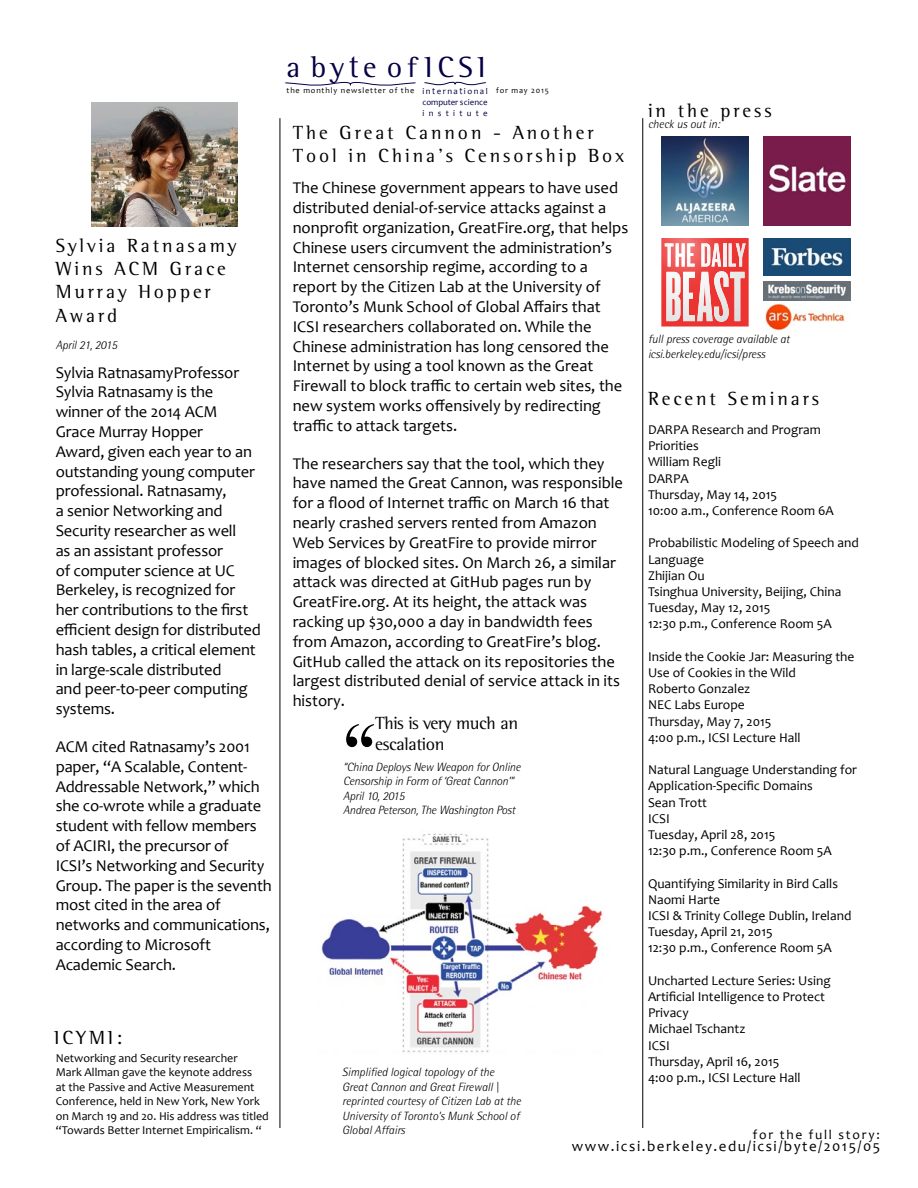
<style>
.page{position:relative;width:918px;height:1188px;background:#fff}
.page>*{position:absolute;margin:0;border:0;box-sizing:border-box;transform-origin:0 0}
.t1{font:90px "Bask Old Face";color:#000}
.t2{font:30px "Rotis Semi Serif";letter-spacing:.15em;color:#050046}
.t3{font:19.5px/23.4px "Rotis Semi Serif";letter-spacing:.15em;color:#000}
.t4{font:18px/21.6px "Rotis Semi Serif";letter-spacing:-.02em;color:#000}
.body{font:16.5px/19.8px "Candara";color:#000}
.header2{font:15px "Candara";letter-spacing:.1em;color:#000}
.Paragraph_Style_1{font:13.5px/16.2px "Candara";color:#000}
.header2-2{font:13.5px "Candara";letter-spacing:.13em;color:#000}
.body-2{font:italic 300 12px/14.4px "Rotis Semi Sans";color:#000}
.body-3{font:12px/14.4px "Candara";color:#000}
.t5{font:8.85px/11.4px "Candara";letter-spacing:.005em;color:#050046}
.t6{font:8.25px "Candara";letter-spacing:.1em;color:#000}
.s1{font-size:33.9px}
.s2{font-size:29.1px}
.s3{font-size:8.85px;color:#050046}
.s4{font-size:9.75px;color:#050046}
</style>
<div class="page">
<svg style="left:285px;top:81px;width:131px;height:5px"></svg>
<svg style="left:424px;top:81px;width:62px;height:5px"></svg>
<img style="left:763px;top:282px;width:88px;height:48px">
<img style="left:661px;top:137px;width:88px;height:88px">
<img style="left:763px;top:137px;width:88px;height:88px">
<img style="left:661px;top:238px;width:88px;height:89px">
<img style="left:666px;top:272px;width:14px;height:49px">
<img style="left:683px;top:272px;width:12px;height:49px">
<img style="left:697px;top:271px;width:48px;height:51px">
<img style="left:665px;top:243px;width:8px;height:24px">
<img style="left:676px;top:243px;width:9px;height:24px">
<img style="left:687px;top:243px;width:8px;height:24px">
<img style="left:701px;top:243px;width:9px;height:24px">
<img style="left:712px;top:243px;width:9px;height:24px">
<img style="left:723px;top:243px;width:3px;height:24px">
<img style="left:729px;top:243px;width:17px;height:24px">
<img style="left:763px;top:238px;width:88px;height:38px">
<img style="left:91px;top:103px;width:146px;height:123px">
<hr style="left:280px;top:118px;width:1px;height:1010px;background:#000">
<hr style="left:642px;top:118px;width:1px;height:1010px;background:#000">
<img style="left:321px;top:833px;width:282px;height:220px">
<p class="t3" style="left:56px;top:233px;width:182px">Sylvia Ratnasamy<br>Wins ACM Grace<br>Murray Hopper<br>Award</p>
<p class="body-2" style="left:56px;top:337px;width:63px">April 21, 2015</p>
<p class="body" style="left:56px;top:362px;width:207px">Sylvia RatnasamyProfessor<br>Sylvia Ratnasamy is the winner of the 2014 ACM<br>Grace Murray Hopper<br>Award, given each year to an outstanding young computer professional. Ratnasamy,<br>a senior Networking and<br>Security researcher as well<br>as an assistant professor<br>of computer science at UC<br>Berkeley, is recognized for her contributions to the first efficient design for distributed hash tables, a critical element in large-scale distributed<br>and peer-to-peer computing systems.</p>
<p class="body" style="left:56px;top:737px;width:218px">ACM cited Ratnasamy’s 2001 paper, “A Scalable, Content-<br>Addressable Network,” which she co-wrote while a graduate student with fellow members of ACIRI, the precursor of<br>ICSI’s Networking and Security<br>Group. The paper is the seventh most cited in the area of networks and communications, according to Microsoft<br>Academic Search.</p>
<p class="t3" style="left:54px;top:1025px;width:70px">ICYMI:</p>
<p class="body-3" style="left:56px;top:1051px;width:215px">Networking and Security researcher<br>Mark Allman gave the keynote address<br>at the Passive and Active Measurement Conference, held in New York, New York on March 19 and 20. His address was titled “Towards Better Internet Empiricalism. “</p>
<h2 class="t2" style="left:287px;top:49px;width:201px">a by<span class="s1">t</span>e o<span class="s2">f</span>ICSI</h2>
<p class="t6" style="left:287px;top:85px;width:264px">the monthly newsletter of the <span class="s3">in</span><span class="s4">t</span><span class="s3">erna</span><span class="s4">t</span><span class="s3">ional</span> for may 2015</p>
<p class="t5" style="left:423px;top:96px;width:67px">computer science institute</p>
<p class="t3" style="left:648px;top:99px;width:125px">in the press</p>
<p class="body-2" style="left:648px;top:116px;width:74px">check us out in:</p>
<p class="t3" style="left:293px;top:120px;width:333px">The Great Cannon - Another<br>Tool in China’s Censorship Box</p>
<p class="body" style="left:293px;top:178px;width:337px">The Chinese government appears to have used distributed denial-of-service attacks against a nonprofit organization, GreatFire.org, that helps Chinese users circumvent the administration’s Internet censorship regime, according to a report by the Citizen Lab at the University of Toronto’s Munk School of Global Affairs that ICSI researchers collaborated on. While the Chinese administration has long censored the Internet by using a tool known as the Great Firewall to block traffic to certain web sites, the new system works offensively by redirecting traffic to attack targets.</p>
<p class="body" style="left:293px;top:453px;width:332px">The researchers say that the tool, which they have named the Great Cannon, was responsible for a flood of Internet traffic on March 16 that nearly crashed servers rented from Amazon Web Services by GreatFire to provide mirror images of blocked sites. On March 26, a similar attack was directed at GitHub pages run by GreatFire.org. At its height, the attack was racking up $30,000 a day in bandwidth fees from Amazon, according to GreatFire’s blog.<br>GitHub called the attack on its repositories the largest distributed denial of service attack in its history.</p>
<p class="body-2" style="left:648px;top:332px;width:143px">full press coverage available at</p>
<p class="body-2" style="left:648px;top:346px;width:119px">icsi.berkeley.edu/icsi/press</p>
<p class="t3" style="left:648px;top:387px;width:173px">Recent Seminars</p>
<p class="Paragraph_Style_1" style="left:648px;top:421px;width:174px">DARPA Research and Program<br>Priorities</p>
<p class="Paragraph_Style_1" style="left:648px;top:454px;width:75px">William Regli</p>
<p class="Paragraph_Style_1" style="left:648px;top:470px;width:42px">DARPA</p>
<p class="Paragraph_Style_1" style="left:648px;top:486px;width:131px">Thursday, May 14, 2015</p>
<p class="Paragraph_Style_1" style="left:648px;top:502px;width:187px">10:00 a.m., Conference Room 6A</p>
<p class="Paragraph_Style_1" style="left:648px;top:535px;width:212px">Probabilistic Modeling of Speech and<br>Language</p>
<p class="Paragraph_Style_1" style="left:648px;top:567px;width:58px">Zhijian Ou</p>
<p class="Paragraph_Style_1" style="left:648px;top:583px;width:195px">Tsinghua University, Beijing, China</p>
<p class="Paragraph_Style_1" style="left:648px;top:600px;width:124px">Tuesday, May 12, 2015</p>
<p class="Paragraph_Style_1" style="left:648px;top:616px;width:185px">12:30 p.m., Conference Room 5A</p>
<p class="Paragraph_Style_1" style="left:648px;top:648px;width:208px">Inside the Cookie Jar: Measuring the<br>Use of Cookies in the Wild</p>
<p class="Paragraph_Style_1" style="left:648px;top:681px;width:104px">Roberto Gonzalez</p>
<p class="Paragraph_Style_1" style="left:648px;top:697px;width:98px">NEC Labs Europe</p>
<p class="Paragraph_Style_1" style="left:648px;top:713px;width:125px">Thursday, May 7, 2015</p>
<p class="Paragraph_Style_1" style="left:648px;top:729px;width:154px">4:00 p.m., ICSI Lecture Hall</p>
<p class="Paragraph_Style_1" style="left:648px;top:762px;width:211px">Natural Language Understanding for<br>Application-Specific Domains</p>
<p class="Paragraph_Style_1" style="left:648px;top:794px;width:61px">Sean Trott</p>
<p class="Paragraph_Style_1" style="left:648px;top:810px;width:23px">ICSI</p>
<p class="Paragraph_Style_1" style="left:648px;top:826px;width:129px">Tuesday, April 28, 2015</p>
<p class="Paragraph_Style_1" style="left:648px;top:843px;width:185px">12:30 p.m., Conference Room 5A</p>
<p class="Paragraph_Style_1" style="left:648px;top:875px;width:192px">Quantifying Similarity in Bird Calls</p>
<p class="Paragraph_Style_1" style="left:648px;top:891px;width:74px">Naomi Harte</p>
<p class="Paragraph_Style_1" style="left:648px;top:907px;width:205px">ICSI &amp; Trinity College Dublin, Ireland</p>
<p class="Paragraph_Style_1" style="left:648px;top:924px;width:126px">Tuesday, April 21, 2015</p>
<p class="Paragraph_Style_1" style="left:648px;top:940px;width:185px">12:30 p.m., Conference Room 5A</p>
<p class="Paragraph_Style_1" style="left:648px;top:972px;width:184px">Uncharted Lecture Series: Using<br>Artificial Intelligence to Protect<br>Privacy</p>
<p class="Paragraph_Style_1" style="left:648px;top:1021px;width:99px">Michael Tschantz</p>
<p class="Paragraph_Style_1" style="left:648px;top:1037px;width:23px">ICSI</p>
<p class="Paragraph_Style_1" style="left:648px;top:1053px;width:133px">Thursday, April 16, 2015</p>
<p class="Paragraph_Style_1" style="left:648px;top:1069px;width:154px">4:00 p.m., ICSI Lecture Hall</p>
<p class="t4" style="left:375px;top:712px;width:144px">This is very much an escalation</p>
<p class="t1" style="left:342px;top:706px;width:38px">“</p>
<p class="body-2" style="left:343px;top:759px;width:179px">“China Deploys New Weapon for Online<br>Censorship in Form of ‘Great Cannon’”</p>
<p class="body-2" style="left:343px;top:788px;width:63px">April 10, 2015</p>
<p class="body-2" style="left:343px;top:803px;width:174px">Andrea Peterson, The Washington Post</p>
<p class="body-2" style="left:342px;top:1065px;width:180px">Simplified logical topology of the<br>Great Cannon and Great Firewall | reprinted courtesy of Citizen Lab at the<br>University of Toronto’s Munk School of<br>Global Affairs</p>
<p class="header2-2" style="left:753px;top:1126px;width:128px">for the full story:</p>
<p class="header2" style="left:572px;top:1137px;width:310px">www.icsi.berkeley.edu/icsi/byte/2015/05</p>
</div>
